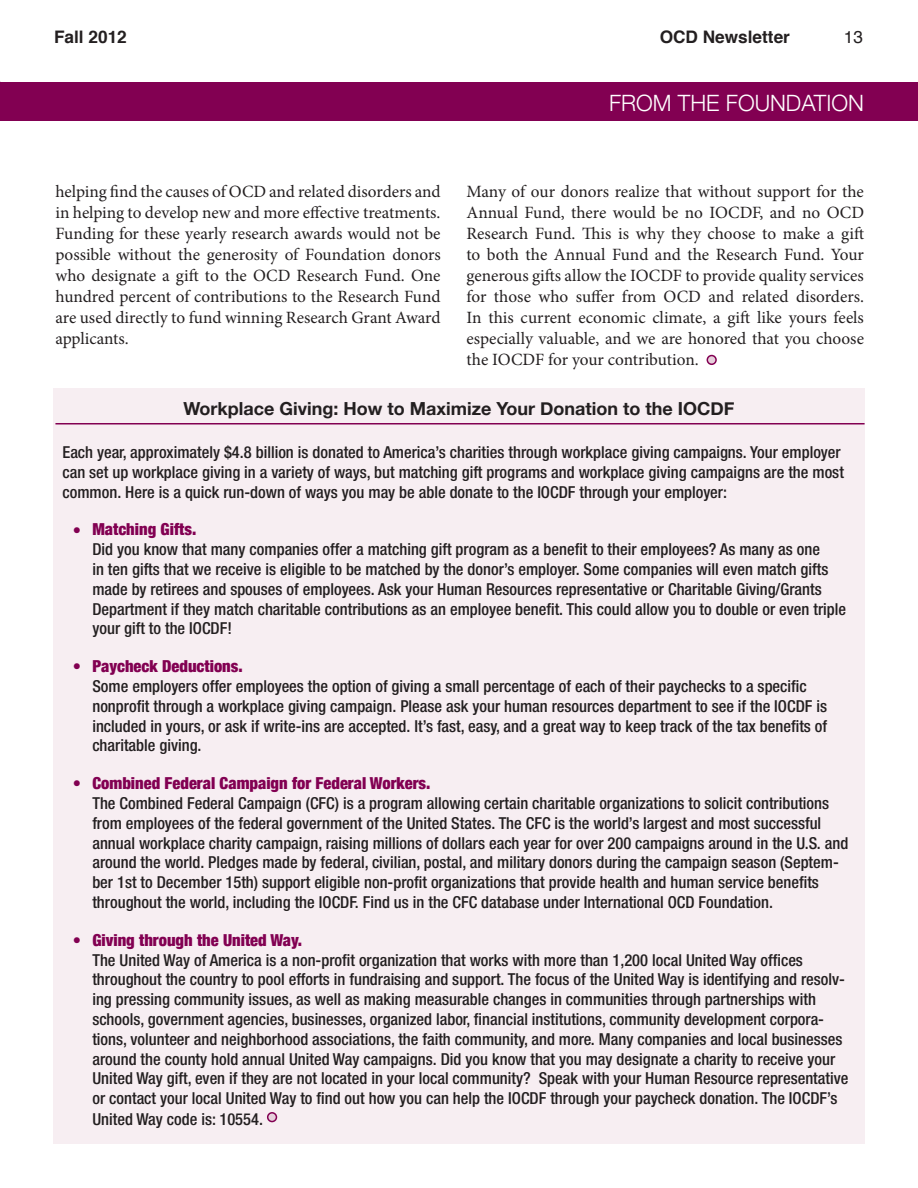
<style>
.page{position:relative;width:918px;height:1188px;background:#fff}
.page>*{position:absolute;margin:0;border:0;box-sizing:border-box;transform-origin:0 0}
.t1{font:300 22.5px "Helvetica Neue";color:#fff}
.Headline{font:700 18px "Helvetica Neue";color:#231f20}
.Body{font:17.25px/21px "Minion Pro";letter-spacing:-.005em;color:#231f20;text-align:justify}
.t2{font:700 17.25px "Helvetica";color:#231f20}
.t3{font:17.25px "Helvetica";color:#231f20}
.t4{font:500 condensed 16.5px/19.8px "Helvetica Neue LT Std";color:#231f20}
.s1{font-family:"Helvetica Neue";font-weight:900;color:#820052}
</style>
<div class="page">
<div style="left:0;top:82px;width:918px;height:39px;background:#820052"></div>
<div style="left:53px;top:388px;width:812px;height:756px;background:#f7eef2"></div>
<div style="left:268px;top:1113px;width:8px;height:9px;background:#e6cfdb;border-radius:50%"></div>
<div style="left:267px;top:1112px;width:10px;height:10px;border:2px solid #820052;border-radius:50%"></div>
<hr style="left:55px;top:423px;width:810px;height:2px;background:#820052">
<div style="left:707px;top:356px;width:9px;height:8px;background:#e6cfdb;border-radius:50%"></div>
<div style="left:707px;top:355px;width:10px;height:10px;border:2px solid #820052;border-radius:50%"></div>
<p class="t2" style="left:54px;top:23px;width:74px">Fall 2012</p>
<p class="t2" style="left:660px;top:23px;width:132px">OCD Newsletter</p>
<p class="t3" style="left:844px;top:23px;width:21px">13</p>
<p class="t1" style="left:609px;top:85px;width:256px">FROM THE FOUNDATION</p>
<p class="Body" style="left:55px;top:181px;width:387px">helping find the causes of OCD and related disorders and in helping to develop new and more effective treatments.<br>Funding for these yearly research awards would not be possible without the generosity of Foundation donors who designate a gift to the OCD Research Fund. One hundred percent of contributions to the Research Fund are used directly to fund winning Research Grant Award applicants.</p>
<p class="Body" style="left:466px;top:181px;width:399px">Many of our donors realize that without support for the Annual Fund, there would be no IOCDF, and no OCD Research Fund. This is why they choose to make a gift to both the Annual Fund and the Research Fund. Your generous gifts allow the IOCDF to provide quality services for those who suffer from OCD and related disorders.<br>In this current economic climate, a gift like yours feels especially valuable, and we are honored that you choose the IOCDF for your contribution.</p>
<p class="Headline" style="left:184px;top:392px;width:552px">Workplace Giving: How to Maximize Your Donation to the IOCDF</p>
<p class="t4" style="left:62px;top:442px;width:783px">Each year, approximately $4.8 billion is donated to America’s charities through workplace giving campaigns. Your employer can set up workplace giving in a variety of ways, but matching gift programs and workplace giving campaigns are the most common. Here is a quick run-down of ways you may be able donate to the IOCDF through your employer:</p>
<p class="t4" style="left:92px;top:520px;width:755px;text-indent:-20px"><span class="s1">• Matching Gifts.<br></span>Did you know that many companies offer a matching gift program as a benefit to their employees? As many as one<br>in ten gifts that we receive is eligible to be matched by the donor’s employer. Some companies will even match gifts made by retirees and spouses of employees. Ask your Human Resources representative or Charitable Giving/Grants Department if they match charitable contributions as an employee benefit. This could allow you to double or even triple your gift to the IOCDF!</p>
<p class="t4" style="left:92px;top:656px;width:736px;text-indent:-20px"><span class="s1">• Paycheck Deductions.<br></span>Some employers offer employees the option of giving a small percentage of each of their paychecks to a specific nonprofit through a workplace giving campaign. Please ask your human resources department to see if the IOCDF is included in yours, or ask if write-ins are accepted. It’s fast, easy, and a great way to keep track of the tax benefits of charitable giving.</p>
<p class="t4" style="left:92px;top:773px;width:757px;text-indent:-20px"><span class="s1">• Combined Federal Campaign for Federal Workers.<br></span>The Combined Federal Campaign (CFC) is a program allowing certain charitable organizations to solicit contributions from employees of the federal government of the United States. The CFC is the world’s largest and most successful annual workplace charity campaign, raising millions of dollars each year for over 200 campaigns around in the U.S. and around the world. Pledges made by federal, civilian, postal, and military donors during the campaign season (Septem&shy;ber 1st to December 15th) support eligible non-profit organizations that provide health and human service benefits throughout the world, including the IOCDF. Find us in the CFC database under International OCD Foundation.</p>
<p class="t4" style="left:92px;top:930px;width:758px;text-indent:-20px"><span class="s1">• Giving through the United Way.<br></span>The United Way of America is a non-profit organization that works with more than 1,200 local United Way offices throughout the country to pool efforts in fundraising and support. The focus of the United Way is identifying and resolv&shy;ing pressing community issues, as well as making measurable changes in communities through partnerships with schools, government agencies, businesses, organized labor, financial institutions, community development corpora&shy;tions, volunteer and neighborhood associations, the faith community, and more. Many companies and local businesses around the county hold annual United Way campaigns. Did you know that you may designate a charity to receive your United Way gift, even if they are not located in your local community? Speak with your Human Resource representative or contact your local United Way to find out how you can help the IOCDF through your paycheck donation. The IOCDF’s United Way code is: 10554.</p>
</div>
